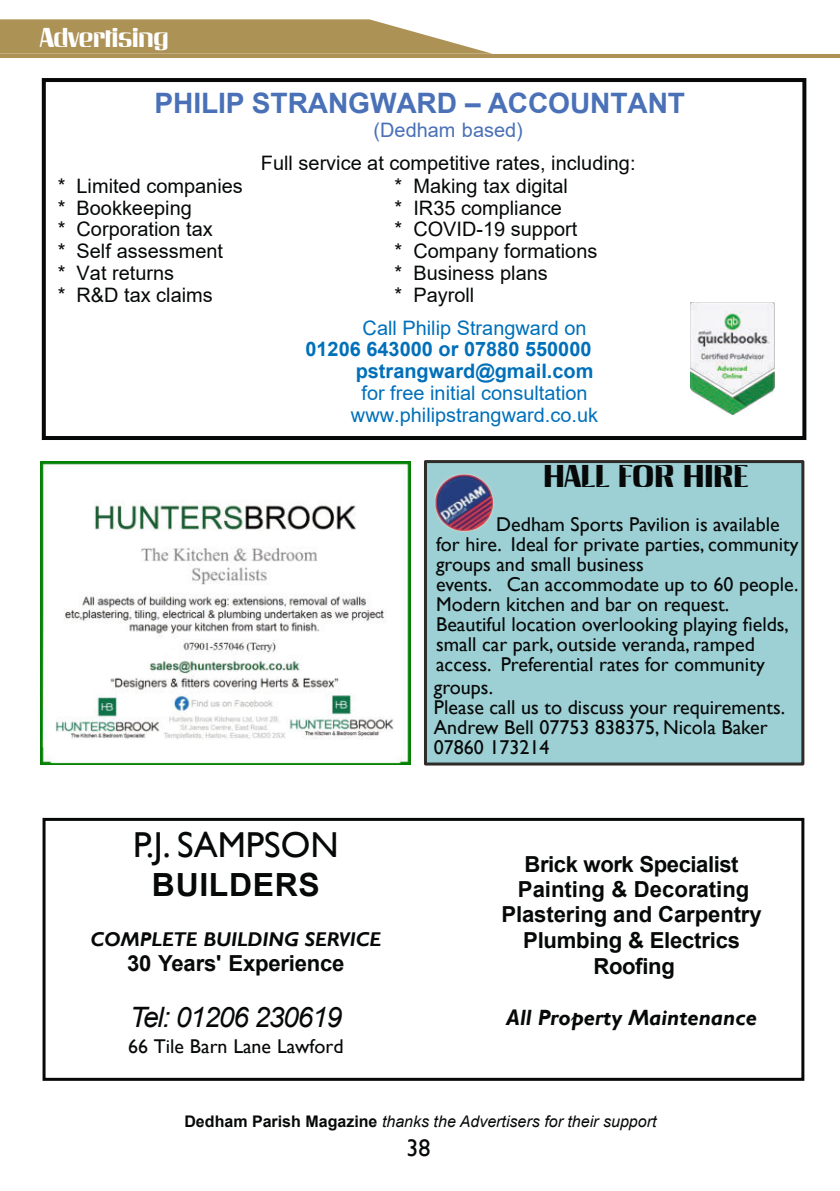
<style>
.page{position:relative;width:840px;height:1191px;background:#fff}
.page>*{position:absolute;margin:0;border:0;box-sizing:border-box;transform-origin:0 0}
.t1{font:36px "Gill Sans";color:#070909}
.t2{font:700 32px "Arial";letter-spacing:.02em;color:#070909}
.t3{font:30px "Invers SF";color:#070909}
.t4{font:700 28.2px "Arial";letter-spacing:-.005em;color:#4a71b7}
.t5{font:italic 28px "Arial";letter-spacing:-.045em;color:#070909}
.t6{font:26px "Invers SF";letter-spacing:-.01em;color:#fff}
.t7{font:24px "Gill Sans";color:#070909}
.t8{font:700 22px/25.4px "Arial";letter-spacing:-.01em;color:#070909;text-align:center}
.t9{font:italic 700 22px "Gill Sans";color:#070909}
.t10{font:20px/20px "Gill Sans";color:#070909}
.t11{font:20px/21.8px "Arial";color:#070909}
.t12{font:20px/21.8px "Arial";color:#0070ba;text-align:center}
.t13{font:700 20px/21.6px "Arial";color:#0070ba;text-align:right}
.t14{font:italic 700 20px "Gill Sans";color:#070909}
.t15{font:20px "Arial";color:#4a71b7}
.t16{font:italic 16px "Arial";color:#070909}
.s1{font-weight:700;font-style:normal}
</style>
<div class="page">
<svg style="left:0;top:19px;width:492px;height:35px"></svg>
<hr style="left:0;top:54px;width:839px;height:4px;background:#ad9256">
<div style="left:423px;top:460px;width:381px;height:305px;background:#9dd0d4;border:3px solid #2e2b29"></div>
<img style="left:690px;top:302px;width:84px;height:112px">
<div style="left:42px;top:78px;width:764px;height:362px;border:4px solid #070909"></div>
<img style="left:435px;top:474px;width:59px;height:58px">
<div style="left:42px;top:818px;width:762px;height:262px;background:#fff;border:3px solid #070909"></div>
<img style="left:40px;top:461px;width:370px;height:303px">
<h3 class="t6" style="left:40px;top:16px;width:130px">Advertising</h3>
<h3 class="t4" style="left:154px;top:83px;width:531px">PHILIP STRANGWARD – ACCOUNTANT</h3>
<p class="t15" style="left:373px;top:116px;width:151px">(Dedham based)</p>
<p class="t11" style="left:261px;top:151px;width:376px">Full service at competitive rates, including:</p>
<p class="t11" style="left:58px;top:175px;width:186px">* Limited companies * Bookkeeping<br>* Corporation tax<br>* Self assessment<br>* Vat returns<br>* R&amp;D tax claims</p>
<p class="t11" style="left:394px;top:175px;width:204px">* Making tax digital<br>* IR35 compliance<br>* COVID-19 support<br>* Company formations * Business plans<br>* Payroll</p>
<p class="t12" style="left:362px;top:316px;width:225px">Call Philip Strangward on</p>
<p class="t13" style="left:305px;top:339px;width:289px">01206 643000 or 07880 550000 pstrangward@gmail.com</p>
<p class="t12" style="left:351px;top:382px;width:248px">for free initial consultation www.philipstrangward.co.uk</p>
<h1 class="t1" style="left:133px;top:824px;width:207px">P.J. SAMPSON</h1>
<h2 class="t2" style="left:152px;top:862px;width:169px">BUILDERS</h2>
<p class="t14" style="left:90px;top:927px;width:292px">COMPLETE BUILDING SERVICE</p>
<p class="t8" style="left:127px;top:950px;width:219px">30 Years' Experience</p>
<h3 class="t5" style="left:130px;top:998px;width:214px">Tel: 01206 230619</h3>
<p class="t10" style="left:128px;top:1036px;width:217px">66 Tile Barn Lane Lawford</p>
<h3 class="t3" style="left:543px;top:452px;width:207px">HALL FOR HIRE</h3>
<p class="t10" style="left:436px;top:514px;width:364px;text-indent:60px">Dedham Sports Pavilion is available for hire. Ideal for private parties, community groups and small business<br>events. Can accommodate up to 60 people.<br>Modern kitchen and bar on request.<br>Beautiful location overlooking playing fields, small car park, outside veranda, ramped access. Preferential rates for community</p>
<p class="t10" style="left:433px;top:678px;width:352px">groups.<br>Please call us to discuss your requirements.<br>Andrew Bell 07753 838375, Nicola Baker<br>07860 173214</p>
<p class="t8" style="left:501px;top:851px;width:262px">Brick work Specialist<br>Painting &amp; Decorating<br>Plastering and Carpentry<br>Plumbing &amp; Electrics<br>Roofing</p>
<p class="t9" style="left:506px;top:1004px;width:252px">All Property Maintenance</p>
<p class="t16" style="left:184px;top:1111px;width:473px"><span class="s1">Dedham Parish Magazine</span> thanks the Advertisers for their support</p>
<p class="t7" style="left:406px;top:1133px;width:25px">38</p>
</div>
